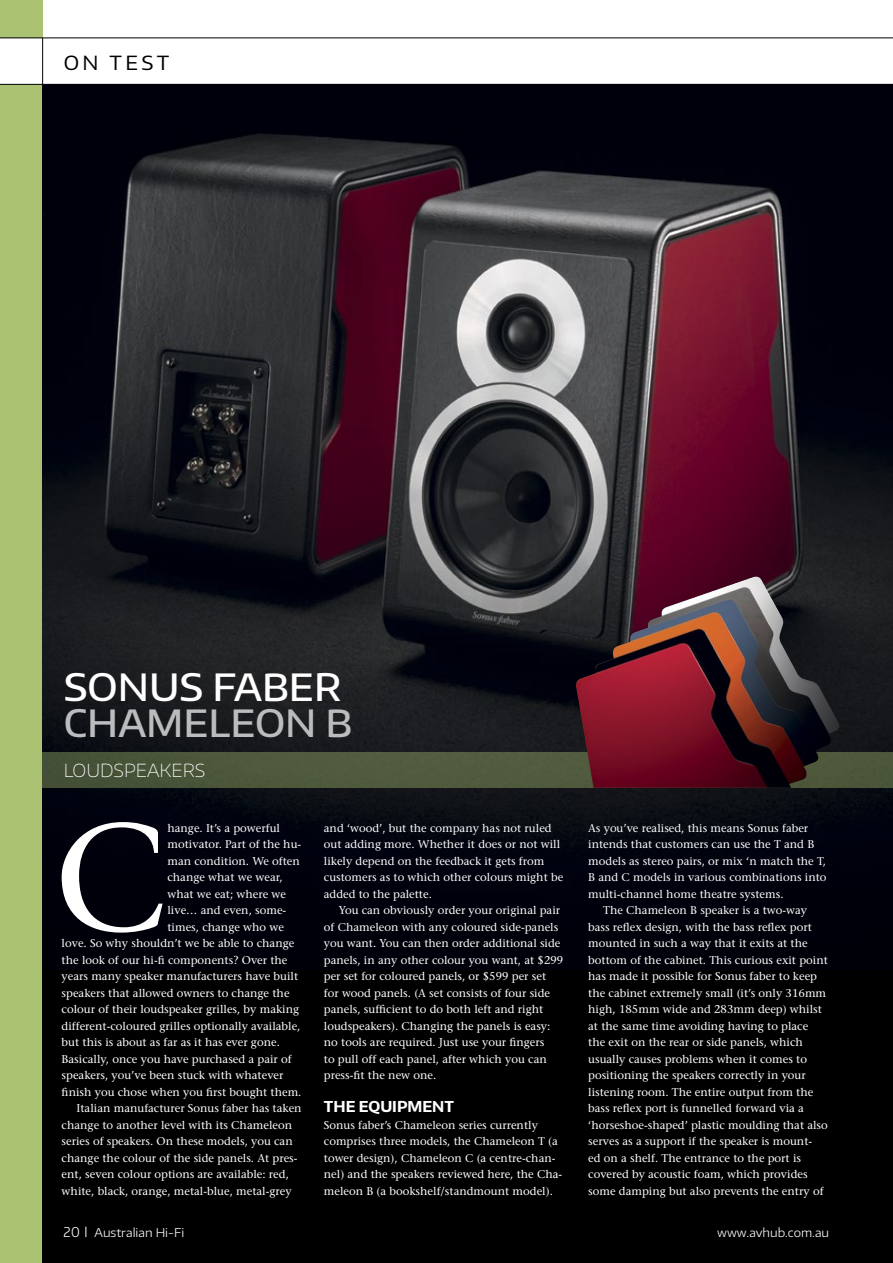
<style>
.page{position:relative;width:893px;height:1263px;background:#fff}
.page>*{position:absolute;margin:0;border:0;box-sizing:border-box;transform-origin:0 0}
.t1{font:500 152.7px "Stone Serif Std";color:#fff}
.t2{font:500 37.5px "Encode Sans Wide";color:#fff}
.t3{font:500 37.5px "Encode Sans Wide";color:#bbbcbe}
.t4{font:19.5px "Encode Sans Wide";letter-spacing:.17em;color:#000}
.t5{font:100 18px "Encode Sans Wide";color:#fff}
.t6{font:700 15px "Encode Sans";color:#fff}
.t7{font:300 12px "Encode Sans Wide";color:#fff}
.t8{font:500 11.25px/16.5px "Stone Serif Std";color:#fff}
.s1{font-family:"Encode Sans";font-size:13.5px}
</style>
<div class="page">
<div style="left:0;top:0;width:43px;height:38px;background:#abc272"></div>
<div style="left:0;top:85px;width:43px;height:1178px;background:#abc272"></div>
<hr style="left:42px;top:38px;width:1px;height:46px;background:#000">
<hr style="left:0;top:84px;width:893px;height:1px;background:#000">
<hr style="left:0;top:38px;width:893px;height:1px;background:#000">
<div style="left:43px;top:85px;width:850px;height:1178px;background:#000"></div>
<img style="left:43px;top:85px;width:850px;height:842px">
<svg style="left:0;top:753px;width:893px;height:35px;background:#535e3e"></svg>
<img style="left:574px;top:576px;width:269px;height:212px">
<h3 class="t4" style="left:64px;top:50px;width:107px">ON TEST</h3>
<h2 class="t2" style="left:64px;top:662px;width:279px">SONUS FABER</h2>
<h2 class="t3" style="left:64px;top:698px;width:290px">CHAMELEON B</h2>
<h3 class="t5" style="left:64px;top:759px;width:143px">LOUDSPEAKERS</h3>
<h1 class="t1" style="left:54px;top:787px;width:115px">C</h1>
<p class="t8" style="left:167px;top:820px;width:114px">hange. It’s a powerful</p>
<p class="t8" style="left:167px;top:836px;width:135px">motivator. Part of the hu-</p>
<p class="t8" style="left:167px;top:853px;width:134px">man condition. We often</p>
<p class="t8" style="left:167px;top:869px;width:117px">change what we wear,</p>
<p class="t8" style="left:167px;top:886px;width:120px">what we eat; where we</p>
<p class="t8" style="left:167px;top:902px;width:120px">live… and even, some-</p>
<p class="t8" style="left:167px;top:919px;width:118px">times, change who we</p>
<p class="t8" style="left:62px;top:935px;width:234px">love. So why shouldn’t we be able to change</p>
<p class="t8" style="left:62px;top:952px;width:227px">the look of our hi-fi components? Over the</p>
<p class="t8" style="left:62px;top:968px;width:238px">years many speaker manufacturers have built</p>
<p class="t8" style="left:62px;top:985px;width:229px">speakers that allowed owners to change the</p>
<p class="t8" style="left:62px;top:1001px;width:239px">colour of their loudspeaker grilles, by making</p>
<p class="t8" style="left:62px;top:1018px;width:240px">different-coloured grilles optionally available,</p>
<p class="t8" style="left:62px;top:1034px;width:220px">but this is about as far as it has ever gone.</p>
<p class="t8" style="left:62px;top:1051px;width:232px">Basically, once you have purchased a pair of</p>
<p class="t8" style="left:62px;top:1067px;width:223px">speakers, you’ve been stuck with whatever</p>
<p class="t8" style="left:62px;top:1084px;width:241px">finish you chose when you first bought them.</p>
<p class="t8" style="left:77px;top:1100px;width:227px">Italian manufacturer Sonus faber has taken</p>
<p class="t8" style="left:62px;top:1117px;width:232px">change to another level with its Chameleon</p>
<p class="t8" style="left:62px;top:1133px;width:233px">series of speakers. On these models, you can</p>
<p class="t8" style="left:62px;top:1150px;width:237px">change the colour of the side panels. At pres-</p>
<p class="t8" style="left:62px;top:1166px;width:229px">ent, seven colour options are available: red,</p>
<p class="t8" style="left:62px;top:1183px;width:231px">white, black, orange, metal-blue, metal-grey</p>
<p class="t8" style="left:324px;top:820px;width:241px">and ‘wood’, but the company has not ruled out adding more. Whether it does or not will likely depend on the feedback it gets from customers as to which other colours might be added to the palette.</p>
<p class="t8" style="left:324px;top:902px;width:241px;text-indent:15px">You can obviously order your original pair of Chameleon with any coloured side-panels you want. You can then order additional side panels, in any other colour you want, at $299 per set for coloured panels, or $599 per set for wood panels. (A set consists of four side panels, sufficient to do both left and right loudspeakers). Changing the panels is easy: no tools are required. Just use your fingers<br>to pull off each panel, after which you can press-fit the new one.</p>
<h3 class="t6" style="left:324px;top:1097px;width:132px">THE EQUIPMENT</h3>
<p class="t8" style="left:324px;top:1117px;width:240px">Sonus faber’s Chameleon series currently comprises three models, the Chameleon T (a tower design), Chameleon C (a centre-chan&shy;nel) and the speakers reviewed here, the Cha&shy;meleon B (a bookshelf/standmount model).</p>
<p class="t8" style="left:588px;top:820px;width:221px">As you’ve realised, this means Sonus faber</p>
<p class="t8" style="left:588px;top:836px;width:228px">intends that customers can use the T and B</p>
<p class="t8" style="left:588px;top:853px;width:239px">models as stereo pairs, or mix ‘n match the T,</p>
<p class="t8" style="left:588px;top:869px;width:240px">B and C models in various combinations into</p>
<p class="t8" style="left:588px;top:886px;width:197px">multi-channel home theatre systems.</p>
<p class="t8" style="left:603px;top:902px;width:205px">The Chameleon B speaker is a two-way</p>
<p class="t8" style="left:588px;top:919px;width:225px">bass reflex design, with the bass reflex port</p>
<p class="t8" style="left:588px;top:935px;width:221px">mounted in such a way that it exits at the</p>
<p class="t8" style="left:588px;top:952px;width:241px">bottom of the cabinet. This curious exit point</p>
<p class="t8" style="left:588px;top:968px;width:230px">has made it possible for Sonus faber to keep</p>
<p class="t8" style="left:588px;top:985px;width:240px">the cabinet extremely small (it’s only 316mm</p>
<p class="t8" style="left:588px;top:1001px;width:235px">high, 185mm wide and 283mm deep) whilst</p>
<p class="t8" style="left:588px;top:1018px;width:222px">at the same time avoiding having to place</p>
<p class="t8" style="left:588px;top:1034px;width:216px">the exit on the rear or side panels, which</p>
<p class="t8" style="left:588px;top:1051px;width:220px">usually causes problems when it comes to</p>
<p class="t8" style="left:588px;top:1067px;width:219px">positioning the speakers correctly in your</p>
<p class="t8" style="left:588px;top:1084px;width:227px">listening room. The entire output from the</p>
<p class="t8" style="left:588px;top:1100px;width:217px">bass reflex port is funnelled forward via a</p>
<p class="t8" style="left:588px;top:1117px;width:241px">‘horseshoe-shaped’ plastic moulding that also</p>
<p class="t8" style="left:588px;top:1133px;width:226px">serves as a support if the speaker is mount-</p>
<p class="t8" style="left:588px;top:1150px;width:214px">ed on a shelf. The entrance to the port is</p>
<p class="t8" style="left:588px;top:1166px;width:221px">covered by acoustic foam, which provides</p>
<p class="t8" style="left:588px;top:1183px;width:237px">some damping but also prevents the entry of</p>
<p class="t7" style="left:64px;top:1225px;width:122px"><span class="s1">20</span> Australian Hi-Fi</p>
<p class="t7" style="left:717px;top:1225px;width:113px">www.avhub.com.au</p>
</div>
